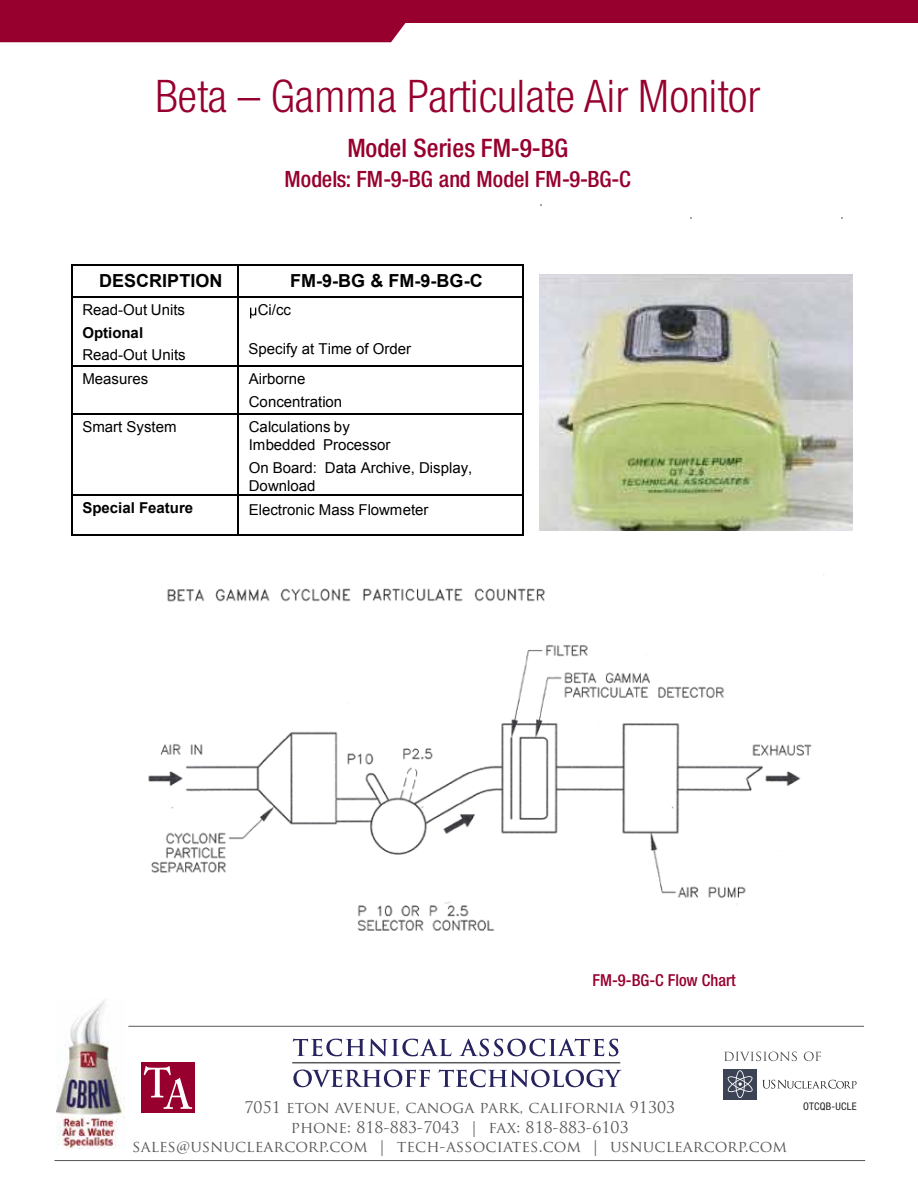
<style>
.page{position:relative;width:918px;height:1188px;background:#fff}
.page>*{position:absolute;margin:0;border:0;box-sizing:border-box;transform-origin:0 0}
.t1{font:300 condensed 45px "Helvetica Neue";letter-spacing:.005em;color:#97002e}
.t2{font:500 condensed 25.5px "Helvetica Neue";letter-spacing:.01em;color:#97002e}
.t3{font:500 condensed 22.5px "Helvetica Neue";letter-spacing:.005em;color:#97002e}
.t4{font:700 18px "Arial";color:#000}
.t5{font:500 condensed 16.5px "Helvetica Neue";color:#97002e}
.t6{font:15.75px/19.5px "Trajan Pro";letter-spacing:.005em;color:#58595b;text-align:center}
.t7{font:15px/18px "Arial";color:#000}
.t8{font:700 15px "Arial";color:#000}
.t9{font:condensed 10.5px "Helvetica Neue";letter-spacing:.02em;color:#231f20}
</style>
<div class="page">
<div style="left:723px;top:1069px;width:34px;height:30px;background:#3b4355"></div>
<svg style="left:727px;top:1070px;width:26px;height:28px"></svg>
<div style="left:0;top:23px;width:406px;height:19px;background:#97002e"></div>
<div style="left:0;top:0;width:918px;height:23px;background:#97002e"></div>
<hr style="left:54px;top:1160px;width:811px;height:1px;background:#58595b">
<img style="left:57px;top:1000px;width:67px;height:149px">
<svg style="left:293px;top:1039px;width:158px;height:17px"></svg>
<svg style="left:459px;top:1039px;width:159px;height:17px"></svg>
<svg style="left:293px;top:1070px;width:137px;height:17px"></svg>
<svg style="left:439px;top:1070px;width:183px;height:17px"></svg>
<hr style="left:292px;top:1062px;width:328px;height:1px;background:#58595b">
<hr style="left:128px;top:1026px;width:736px;height:1px;background:#58595b">
<div style="left:141px;top:1062px;width:54px;height:51px;background:#97002e"></div>
<svg style="left:144px;top:1066px;width:48px;height:43px"></svg>
<svg style="left:724px;top:1052px;width:73px;height:9px"></svg>
<svg style="left:804px;top:1052px;width:17px;height:9px"></svg>
<svg style="left:762px;top:1080px;width:95px;height:9px"></svg>
<hr style="left:72px;top:264px;width:165px;height:2px;background:#000">
<hr style="left:239px;top:264px;width:283px;height:2px;background:#000">
<hr style="left:71px;top:266px;width:1px;height:30px;background:#000">
<hr style="left:237px;top:266px;width:2px;height:30px;background:#000">
<hr style="left:522px;top:266px;width:2px;height:30px;background:#000">
<svg style="left:250px;top:308px;width:6px;height:10px"></svg>
<hr style="left:72px;top:296px;width:165px;height:1px;background:#000">
<hr style="left:239px;top:296px;width:283px;height:1px;background:#000">
<hr style="left:71px;top:297px;width:1px;height:68px;background:#000">
<hr style="left:237px;top:297px;width:2px;height:68px;background:#000">
<hr style="left:522px;top:297px;width:2px;height:68px;background:#000">
<hr style="left:72px;top:365px;width:165px;height:1px;background:#000">
<hr style="left:239px;top:365px;width:283px;height:1px;background:#000">
<hr style="left:71px;top:366px;width:1px;height:47px;background:#000">
<hr style="left:237px;top:366px;width:2px;height:47px;background:#000">
<hr style="left:522px;top:366px;width:2px;height:47px;background:#000">
<hr style="left:72px;top:413px;width:165px;height:1px;background:#000">
<hr style="left:239px;top:413px;width:283px;height:1px;background:#000">
<hr style="left:71px;top:414px;width:1px;height:80px;background:#000">
<hr style="left:237px;top:414px;width:2px;height:80px;background:#000">
<hr style="left:522px;top:414px;width:2px;height:80px;background:#000">
<hr style="left:72px;top:494px;width:165px;height:1px;background:#000">
<hr style="left:239px;top:494px;width:283px;height:1px;background:#000">
<hr style="left:71px;top:495px;width:1px;height:39px;background:#000">
<hr style="left:72px;top:534px;width:165px;height:2px;background:#000">
<hr style="left:237px;top:495px;width:2px;height:39px;background:#000">
<hr style="left:239px;top:534px;width:283px;height:2px;background:#000">
<hr style="left:522px;top:495px;width:2px;height:39px;background:#000">
<img style="left:540px;top:275px;width:312px;height:255px">
<img style="left:148px;top:574px;width:676px;height:357px">
<h1 class="t1" style="left:155px;top:71px;width:606px">Beta – Gamma Particulate Air Monitor</h1>
<h2 class="t2" style="left:347px;top:133px;width:222px">Model Series FM-9-BG</h2>
<h3 class="t3" style="left:284px;top:166px;width:348px">Models: FM-9-BG and Model FM-9-BG-C</h3>
<p class="t4" style="left:99px;top:269px;width:125px">DESCRIPTION</p>
<p class="t4" style="left:290px;top:269px;width:194px">FM-9-BG &amp; FM-9-BG-C</p>
<p class="t7" style="left:82px;top:301px;width:104px">Read-Out Units</p>
<p class="t8" style="left:82px;top:323px;width:62px">Optional</p>
<p class="t7" style="left:82px;top:346px;width:105px">Read-Out Units</p>
<p class="t7" style="left:258px;top:301px;width:35px">Ci/cc</p>
<p class="t7" style="left:249px;top:340px;width:164px">Specify at Time of Order</p>
<p class="t7" style="left:82px;top:370px;width:68px">Measures</p>
<p class="t7" style="left:249px;top:368px;width:95px;line-height:22.5px">Airborne<br>Concentration</p>
<p class="t7" style="left:82px;top:418px;width:96px">Smart System</p>
<p class="t7" style="left:249px;top:418px;width:143px">Calculations by<br>Imbedded Processor</p>
<p class="t7" style="left:249px;top:459px;width:225px">On Board: Data Archive, Display,<br>Download</p>
<p class="t7" style="left:249px;top:493px;width:48px">Logger</p>
<p class="t8" style="left:82px;top:498px;width:112px">Special Feature</p>
<p class="t7" style="left:249px;top:501px;width:181px">Electronic Mass Flowmeter</p>
<p class="t5" style="left:593px;top:971px;width:145px">FM-9-BG-C Flow Chart</p>
<p class="t6" style="left:245px;top:1098px;width:432px">7051 ETON AVENUE, CANOGA PARK, CALIFORNIA 91303</p>
<p class="t9" style="left:803px;top:1100px;width:55px">OTCQB-UCLE</p>
<p class="t6" style="left:132px;top:1117px;width:656px">PHONE: 818-883-7043 | FAX: 818-883-6103<br>SALES@USNUCLEARCORP.COM | TECH-ASSOCIATES.COM | USNUCLEARCORP.COM</p>
</div>
